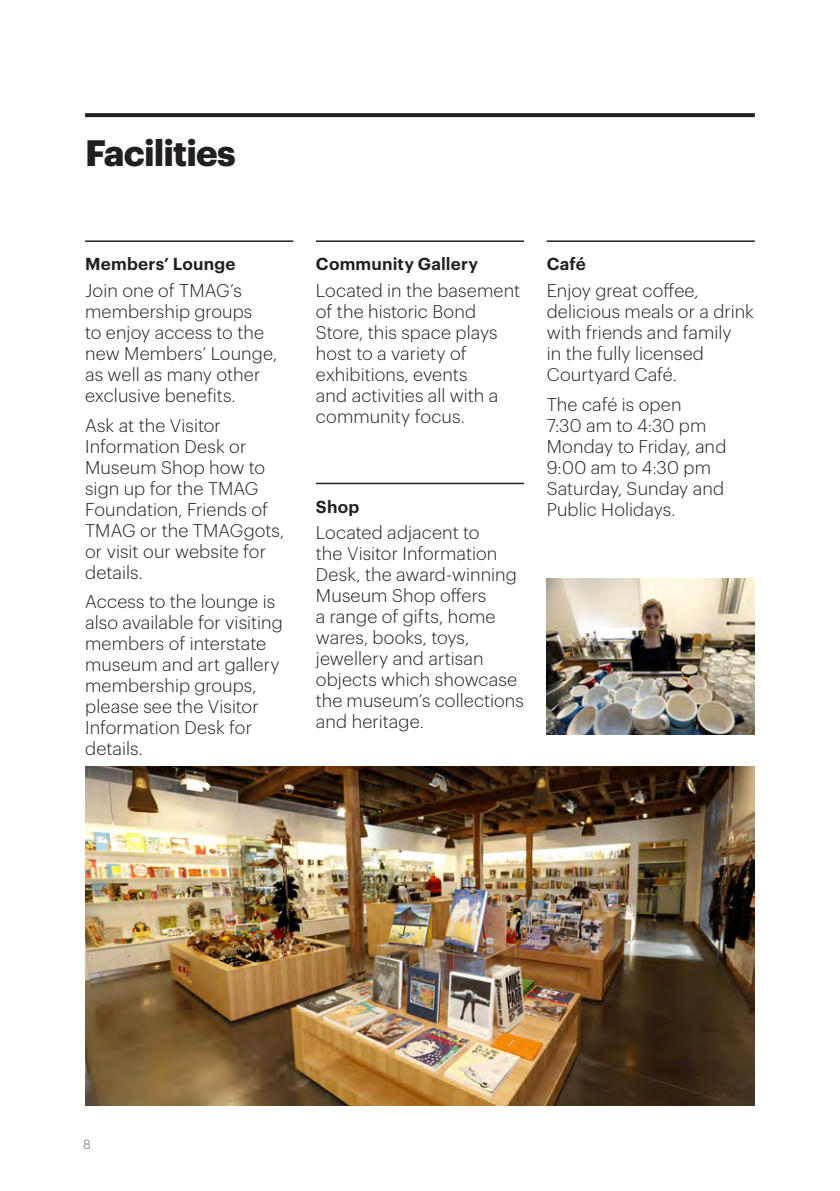
<style>
.page{position:relative;width:840px;height:1191px;background:#fff}
.page>*{position:absolute;margin:0;border:0;box-sizing:border-box;transform-origin:0 0}
.t1{font:700 36px "Graphik";letter-spacing:-.025em;color:#231f20}
.body{font:300 18px/21px "Graphik";letter-spacing:.005em;color:#231f20}
.Exhibition_Title{font:600 17px "Graphik";letter-spacing:.01em;color:#231f20}
.t2{font:300 13px "Graphik";color:#6c6d70}
</style>
<div class="page">
<img style="left:546px;top:578px;width:208px;height:156px">
<hr style="left:546px;top:240px;width:208px;height:2px;background:#231f20">
<hr style="left:316px;top:240px;width:207px;height:2px;background:#231f20">
<hr style="left:316px;top:483px;width:207px;height:1px;background:#231f20">
<img style="left:85px;top:766px;width:669px;height:340px">
<svg style="left:85px;top:113px;width:669px;height:4px;fill:#231f20"></svg>
<hr style="left:85px;top:240px;width:208px;height:2px;background:#231f20">
<p class="t1" style="left:85px;top:125px;width:152px">Facilities</p>
<p class="Exhibition_Title" style="left:85px;top:251px;width:152px">Members’ Lounge</p>
<p class="body" style="left:85px;top:278px;width:193px">Join one of TMAG’s membership groups<br>to enjoy access to the new Members’ Lounge, as well as many other exclusive benefits.</p>
<p class="body" style="left:85px;top:413px;width:200px">Ask at the Visitor<br>Information Desk or<br>Museum Shop how to sign up for the TMAG<br>Foundation, Friends of<br>TMAG or the TMAGgots, or visit our website for details.</p>
<p class="body" style="left:85px;top:590px;width:199px">Access to the lounge is also available for visiting members of interstate museum and art gallery membership groups, please see the Visitor<br>Information Desk for details.</p>
<p class="Exhibition_Title" style="left:316px;top:251px;width:164px">Community Gallery</p>
<p class="body" style="left:316px;top:278px;width:206px">Located in the basement of the historic Bond<br>Store, this space plays host to a variety of exhibitions, events<br>and activities all with a community focus.</p>
<p class="Exhibition_Title" style="left:316px;top:493px;width:45px">Shop</p>
<p class="body" style="left:316px;top:521px;width:209px">Located adjacent to<br>the Visitor Information<br>Desk, the award-winning<br>Museum Shop offers<br>a range of gifts, home wares, books, toys, jewellery and artisan objects which showcase the museum’s collections and heritage.</p>
<p class="Exhibition_Title" style="left:546px;top:251px;width:40px">Café</p>
<p class="body" style="left:546px;top:278px;width:209px">Enjoy great coffee, delicious meals or a drink with friends and family<br>in the fully licensed<br>Courtyard Café.</p>
<p class="body" style="left:546px;top:392px;width:181px">The café is open<br>7:30 am to 4:30 pm<br>Monday to Friday, and<br>9:00 am to 4:30 pm<br>Saturday, Sunday and<br>Public Holidays.</p>
<p class="t2" style="left:83px;top:1134px;width:9px">8</p>
</div>
